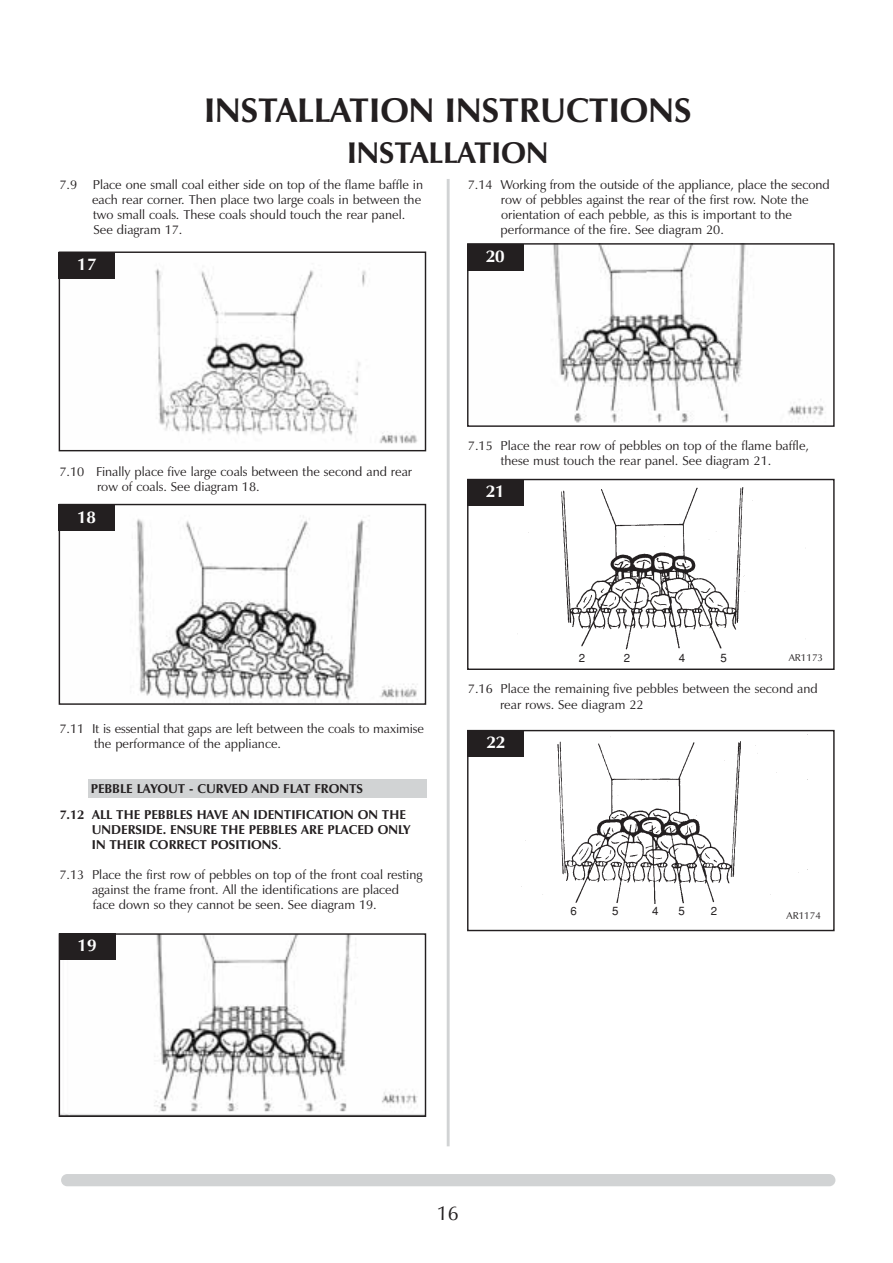
<style>
.page{position:relative;width:893px;height:1263px;background:#fff}
.page>*{position:absolute;margin:0;border:0;box-sizing:border-box;transform-origin:0 0}
.t1{font:700 34.5px "Zapf Humanist 601 BT";color:#231f20}
.t2{font:700 30.3px "Zapf Humanist 601 BT";color:#231f20}
.t3{font:20.1px "Zapf Humanist 601 BT";color:#231f20}
.t4{font:700 17.25px "Zapf Humanist 601 BT";color:#fff}
.t5{font:12.9px/15.1px "Zapf Humanist 601 BT";color:#231f20}
.t6{font:700 12.9px/25.2px "Zapf Humanist 601 BT";color:#231f20}
.t7{font:11.55px "Helvetica";color:#231f20}
.t8{font:10.05px "Zapf Humanist 601 BT";color:#231f20}
.s1{font-weight:400}
</style>
<div class="page">
<div style="left:88px;top:780px;width:338px;height:18px;background:#d1d3d4"></div>
<div style="left:61px;top:1174px;width:774px;height:12px;background:#d1d3d4;border-radius:6px"></div>
<hr style="left:446px;top:179px;width:3px;height:967px;background:#d1d3d4">
<img style="left:155px;top:268px;width:263px;height:176px">
<div style="left:59px;top:252px;width:367px;height:199px;border:1px solid #231f20"></div>
<div style="left:59px;top:252px;width:56px;height:27px;background:#231f20"></div>
<img style="left:136px;top:515px;width:282px;height:188px">
<div style="left:59px;top:504px;width:367px;height:201px;border:1px solid #231f20"></div>
<div style="left:59px;top:505px;width:56px;height:26px;background:#231f20"></div>
<img style="left:61px;top:935px;width:363px;height:180px">
<div style="left:59px;top:933px;width:367px;height:184px;border:1px solid #231f20"></div>
<div style="left:59px;top:933px;width:56px;height:26px;background:#231f20"></div>
<img style="left:469px;top:245px;width:355px;height:178px">
<div style="left:467px;top:243px;width:367px;height:184px;border:1px solid #231f20"></div>
<div style="left:467px;top:244px;width:56px;height:26px;background:#231f20"></div>
<img style="left:521px;top:736px;width:278px;height:168px">
<div style="left:467px;top:730px;width:367px;height:201px;border:1px solid #231f20"></div>
<div style="left:468px;top:730px;width:56px;height:27px;background:#231f20"></div>
<img style="left:504px;top:481px;width:249px;height:169px">
<div style="left:467px;top:479px;width:367px;height:191px;border:1px solid #231f20"></div>
<div style="left:467px;top:479px;width:56px;height:26px;background:#231f20"></div>
<h1 class="t1" style="left:204px;top:96px;width:489px">INSTALLATION INSTRUCTIONS</h1>
<h2 class="t2" style="left:347px;top:140px;width:203px">INSTALLATION</h2>
<p class="t5" style="left:92px;top:178px;width:332px;text-indent:-33px">7.9 Place one small coal either side on top of the flame baffle in each rear corner. Then place two large coals in between the two small coals. These coals should touch the rear panel.<br>See diagram 17.</p>
<p class="t5" style="left:500px;top:178px;width:330px;text-indent:-33px">7.14 Working from the outside of the appliance, place the second row of pebbles against the rear of the first row. Note the orientation of each pebble, as this is important to the performance of the fire. See diagram 20.</p>
<h3 class="t4" style="left:77px;top:257px;width:20px">17</h3>
<h3 class="t4" style="left:485px;top:249px;width:20px">20</h3>
<p class="t5" style="left:97px;top:465px;width:317px;text-indent:-38px">7.10 Finally place five large coals between the second and rear row of coals. See diagram 18.</p>
<h3 class="t4" style="left:77px;top:510px;width:20px">18</h3>
<p class="t5" style="left:468px;top:439px;width:343px;text-align:center">7.15 Place the rear row of pebbles on top of the flame baffle, these must touch the rear panel. See diagram 21.</p>
<h3 class="t4" style="left:485px;top:484px;width:20px">21</h3>
<p class="t5" style="left:94px;top:722px;width:331px;text-indent:-35px">7.11 It is essential that gaps are left between the coals to maximise the performance of the appliance.</p>
<p class="t6" style="left:59px;top:778px;width:348px;text-indent:31px">PEBBLE LAYOUT - CURVED AND FLAT FRONTS<br>7.12 ALL THE PEBBLES HAVE AN IDENTIFICATION ON THE</p>
<p class="t6" style="left:92px;top:823px;width:320px;line-height:15.1px">UNDERSIDE. ENSURE THE PEBBLES ARE PLACED ONLY<br>IN THEIR CORRECT POSITIONS<span class="s1">.</span></p>
<p class="t5" style="left:92px;top:868px;width:332px;text-indent:-33px">7.13 Place the first row of pebbles on top of the front coal resting against the frame front. All the identifications are placed face down so they cannot be seen. See diagram 19.</p>
<h3 class="t4" style="left:78px;top:938px;width:20px">19</h3>
<p class="t7" style="left:578px;top:654px;width:8px">2</p>
<p class="t7" style="left:624px;top:654px;width:8px">2</p>
<p class="t7" style="left:678px;top:654px;width:8px">4</p>
<p class="t7" style="left:720px;top:654px;width:8px">5</p>
<p class="t8" style="left:788px;top:653px;width:36px">AR1173</p>
<p class="t5" style="left:500px;top:683px;width:319px;text-indent:-32px">7.16 Place the remaining five pebbles between the second and rear rows. See diagram 22</p>
<h3 class="t4" style="left:486px;top:736px;width:20px">22</h3>
<p class="t7" style="left:570px;top:906px;width:8px">6</p>
<p class="t7" style="left:612px;top:906px;width:8px">5</p>
<p class="t7" style="left:652px;top:906px;width:8px">4</p>
<p class="t7" style="left:678px;top:906px;width:8px">5</p>
<p class="t7" style="left:710px;top:906px;width:8px">2</p>
<p class="t8" style="left:786px;top:912px;width:36px">AR1174</p>
<h3 class="t3" style="left:437px;top:1205px;width:24px">16</h3>
</div>
